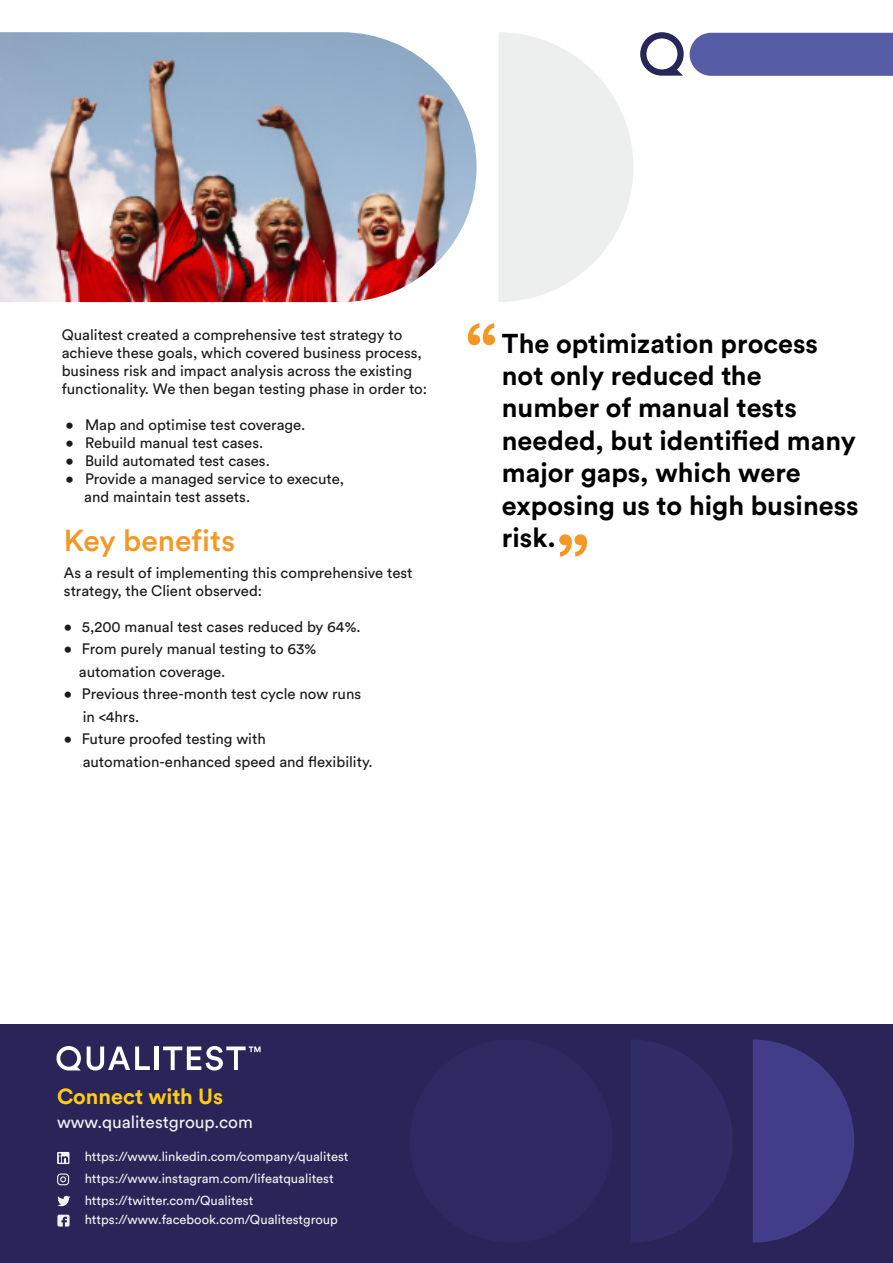
<style>
.page{position:relative;width:893px;height:1263px;background:#fff}
.page>*{position:absolute;margin:0;border:0;box-sizing:border-box;transform-origin:0 0}
.t1{font:500 30px "Circular Std";color:#f49825}
.t2{font:700 27px/32.4px "Circular Std";color:#000}
.t3{font:700 21.6px "Circular Std";color:#fdcc16}
.t4{font:17.25px "Circular Std";color:#f2f2f2}
.t5{font:15px/18px "Circular Std";color:#1a1a1a}
.t6{font:13.05px/21.6px "Circular Std";color:#f2f2f2}
</style>
<div class="page">
<div style="left:690px;top:33px;width:203px;height:43px;background:#575ca6"></div>
<svg style="left:640px;top:32px;width:44px;height:44px"></svg>
<img style="left:0;top:32px;width:477px;height:270px">
<svg style="left:499px;top:32px;width:134px;height:270px"></svg>
<div style="left:0;top:1025px;width:893px;height:238px;background:#2a2458"></div>
<svg style="left:57px;top:1152px;width:12px;height:12px"></svg>
<svg style="left:57px;top:1173px;width:12px;height:12px"></svg>
<svg style="left:57px;top:1196px;width:13px;height:10px"></svg>
<svg style="left:57px;top:1215px;width:13px;height:11px"></svg>
<div style="left:410px;top:1039px;width:203px;height:203px;background:#2f2962;border-radius:50%"></div>
<svg style="left:631px;top:1040px;width:101px;height:202px"></svg>
<svg style="left:753px;top:1039px;width:101px;height:203px"></svg>
<svg style="left:468px;top:323px;width:27px;height:22px"></svg>
<svg style="left:559px;top:534px;width:28px;height:23px"></svg>
<div style="left:154px;top:1046px;width:5px;height:24px;background:#fff"></div>
<svg style="left:56px;top:1046px;width:25px;height:24px"></svg>
<svg style="left:87px;top:1046px;width:63px;height:24px"></svg>
<svg style="left:163px;top:1046px;width:98px;height:24px"></svg>
<p class="t5" style="left:62px;top:327px;width:367px">Qualitest created a comprehensive test strategy to achieve these goals, which covered business process, business risk and impact analysis across the existing functionality. We then began testing phase in order to:</p>
<p class="t5" style="left:66px;top:417px;width:241px">• Map and optimise test coverage.</p>
<p class="t5" style="left:66px;top:435px;width:199px">• Rebuild manual test cases.</p>
<p class="t5" style="left:66px;top:453px;width:206px">• Build automated test cases.</p>
<p class="t5" style="left:84px;top:471px;width:261px;text-indent:-19px">• Provide a managed service to execute, and maintain test assets.</p>
<h1 class="t1" style="left:64px;top:529px;width:173px">Key benefits</h1>
<p class="t5" style="left:64px;top:564px;width:350px">As a result of implementing this comprehensive test strategy, the Client observed:</p>
<p class="t5" style="left:64px;top:618px;width:298px">• 5,200 manual test cases reduced by 64%.</p>
<p class="t5" style="left:79px;top:639px;width:239px;line-height:22.5px;text-indent:-15px">• From purely manual testing to 63% automation coverage.</p>
<p class="t5" style="left:83px;top:684px;width:280px;line-height:22.5px;text-indent:-19px">• Previous three-month test cycle now runs in &lt;4hrs.</p>
<p class="t5" style="left:83px;top:729px;width:291px;line-height:22.5px;text-indent:-19px">• Future proofed testing with automation-enhanced speed and flexibility.</p>
<h2 class="t2" style="left:502px;top:329px;width:358px">The optimization process not only reduced the number of manual tests needed, but identified many major gaps, which were exposing us to high business risk.</h2>
<h3 class="t3" style="left:57px;top:1088px;width:167px">Connect with Us</h3>
<p class="t4" style="left:57px;top:1115px;width:197px">www.qualitestgroup.com</p>
<p class="t6" style="left:85px;top:1147px;width:265px">https://www.linkedin.com/company/qualitest https://www.instagram.com/lifeatqualitest https://twitter.com/Qualitest</p>
<p class="t6" style="left:85px;top:1210px;width:255px">https://www.facebook.com/Qualitestgroup</p>
</div>
